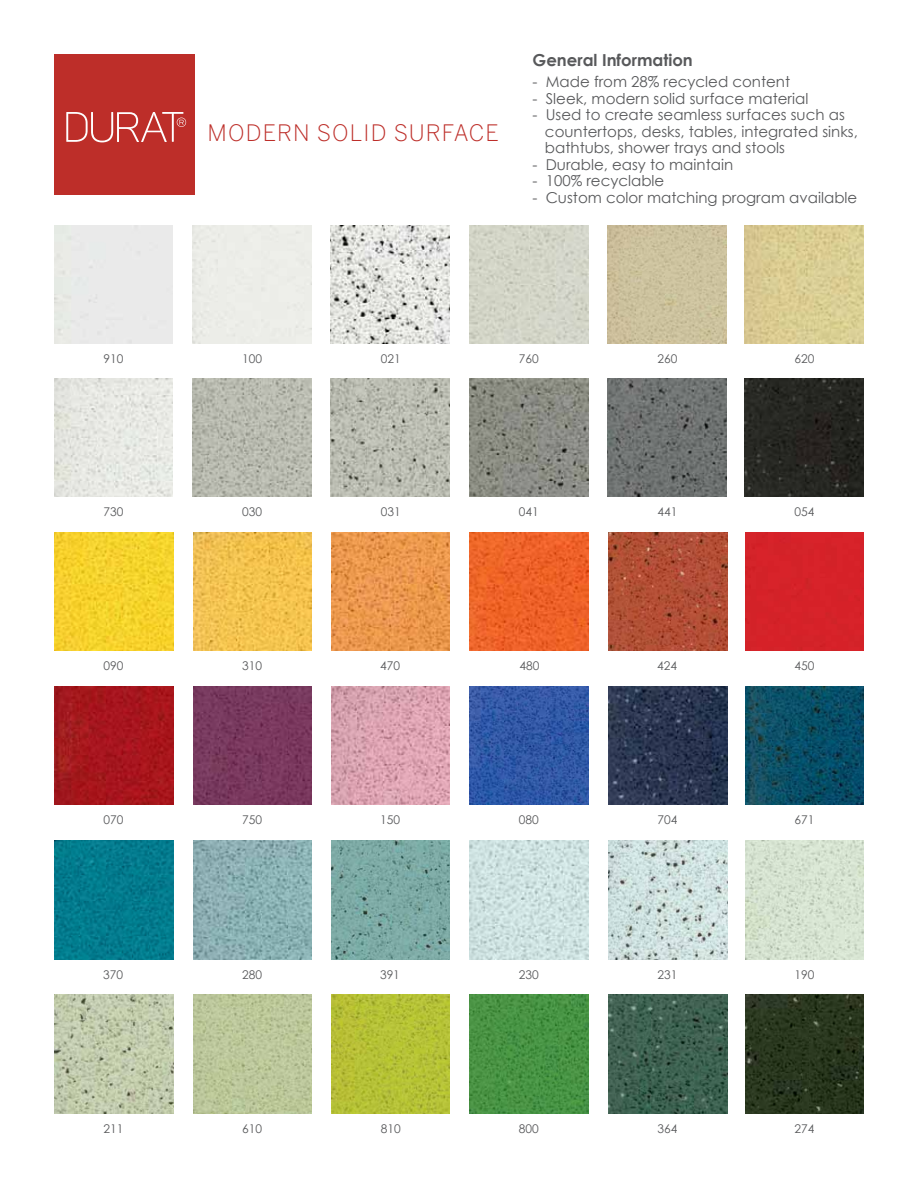
<style>
.page{position:relative;width:918px;height:1188px;background:#fff}
.page>*{position:absolute;margin:0;border:0;box-sizing:border-box;transform-origin:0 0}
.t1{font:300 22.5px "Benton Sans";letter-spacing:.05em;color:#bd2e29}
.t2{font:700 16.5px "Century Gothic";color:#58595b}
.t3{font:15px/16.5px "Century Gothic";color:#58595b}
.t4{font:12px "Century Gothic";color:#58595b}
</style>
<div class="page">
<img style="left:54px;top:378px;width:119px;height:118px">
<img style="left:54px;top:532px;width:119px;height:119px">
<img style="left:54px;top:995px;width:119px;height:118px">
<img style="left:54px;top:686px;width:119px;height:119px">
<img style="left:54px;top:841px;width:119px;height:118px">
<img style="left:193px;top:378px;width:119px;height:118px">
<img style="left:193px;top:532px;width:119px;height:119px">
<img style="left:193px;top:995px;width:119px;height:118px">
<img style="left:193px;top:686px;width:119px;height:119px">
<img style="left:193px;top:841px;width:119px;height:118px">
<img style="left:331px;top:225px;width:119px;height:119px">
<img style="left:331px;top:378px;width:119px;height:118px">
<img style="left:331px;top:532px;width:119px;height:119px">
<img style="left:331px;top:995px;width:119px;height:118px">
<img style="left:331px;top:686px;width:119px;height:119px">
<img style="left:331px;top:841px;width:119px;height:118px">
<img style="left:470px;top:225px;width:118px;height:119px">
<img style="left:470px;top:378px;width:118px;height:118px">
<img style="left:470px;top:532px;width:119px;height:119px">
<img style="left:470px;top:995px;width:119px;height:118px">
<img style="left:470px;top:686px;width:119px;height:119px">
<img style="left:470px;top:841px;width:119px;height:118px">
<img style="left:608px;top:225px;width:119px;height:119px">
<img style="left:608px;top:378px;width:119px;height:118px">
<img style="left:608px;top:532px;width:119px;height:119px">
<img style="left:608px;top:995px;width:119px;height:118px">
<img style="left:608px;top:686px;width:119px;height:119px">
<img style="left:608px;top:841px;width:119px;height:118px">
<img style="left:745px;top:225px;width:119px;height:119px">
<img style="left:745px;top:378px;width:119px;height:118px">
<div style="left:745px;top:532px;width:119px;height:119px;background:#d62228"></div>
<img style="left:745px;top:995px;width:119px;height:118px">
<img style="left:745px;top:686px;width:119px;height:119px">
<img style="left:745px;top:841px;width:119px;height:118px">
<div style="left:54px;top:54px;width:141px;height:141px;background:#bd2e29"></div>
<svg style="left:66px;top:112px;width:120px;height:30px"></svg>
<h1 class="t1" style="left:208px;top:119px;width:293px">MODERN SOLID SURFACE</h1>
<p class="t2" style="left:533px;top:50px;width:162px">General Information</p>
<p class="t3" style="left:533px;top:73px;width:259px">- Made from 28% recycled content</p>
<p class="t3" style="left:533px;top:90px;width:277px">- Sleek, modern solid surface material</p>
<p class="t3" style="left:545px;top:106px;width:314px;text-indent:-12px">- Used to create seamless surfaces such as countertops, desks, tables, integrated sinks, bathtubs, shower trays and stools</p>
<p class="t3" style="left:533px;top:156px;width:202px">- Durable, easy to maintain</p>
<p class="t3" style="left:533px;top:172px;width:133px">- 100% recyclable</p>
<p class="t3" style="left:533px;top:189px;width:326px">- Custom color matching program available</p>
<p class="t4" style="left:104px;top:351px;width:21px">910</p>
<p class="t4" style="left:242px;top:351px;width:21px">100</p>
<p class="t4" style="left:381px;top:351px;width:21px">021</p>
<p class="t4" style="left:519px;top:351px;width:21px">760</p>
<p class="t4" style="left:658px;top:351px;width:21px">260</p>
<p class="t4" style="left:795px;top:351px;width:21px">620</p>
<p class="t4" style="left:104px;top:504px;width:21px">730</p>
<p class="t4" style="left:242px;top:504px;width:21px">030</p>
<p class="t4" style="left:381px;top:504px;width:21px">031</p>
<p class="t4" style="left:519px;top:504px;width:21px">041</p>
<p class="t4" style="left:658px;top:504px;width:21px">441</p>
<p class="t4" style="left:795px;top:504px;width:21px">054</p>
<p class="t4" style="left:104px;top:659px;width:21px">090</p>
<p class="t4" style="left:242px;top:659px;width:21px">310</p>
<p class="t4" style="left:380px;top:659px;width:21px">470</p>
<p class="t4" style="left:520px;top:659px;width:21px">480</p>
<p class="t4" style="left:657px;top:659px;width:21px">424</p>
<p class="t4" style="left:795px;top:659px;width:21px">450</p>
<p class="t4" style="left:104px;top:813px;width:21px">070</p>
<p class="t4" style="left:795px;top:812px;width:21px">671</p>
<p class="t4" style="left:519px;top:813px;width:21px">080</p>
<p class="t4" style="left:658px;top:813px;width:21px">704</p>
<p class="t4" style="left:380px;top:813px;width:21px">150</p>
<p class="t4" style="left:242px;top:813px;width:21px">750</p>
<p class="t4" style="left:242px;top:967px;width:21px">280</p>
<p class="t4" style="left:103px;top:967px;width:21px">370</p>
<p class="t4" style="left:380px;top:967px;width:21px">391</p>
<p class="t4" style="left:519px;top:967px;width:21px">230</p>
<p class="t4" style="left:658px;top:967px;width:21px">231</p>
<p class="t4" style="left:795px;top:967px;width:21px">190</p>
<p class="t4" style="left:104px;top:1121px;width:21px">211</p>
<p class="t4" style="left:242px;top:1121px;width:21px">610</p>
<p class="t4" style="left:381px;top:1121px;width:21px">810</p>
<p class="t4" style="left:519px;top:1121px;width:21px">800</p>
<p class="t4" style="left:658px;top:1121px;width:21px">364</p>
<p class="t4" style="left:795px;top:1121px;width:21px">274</p>
</div>
